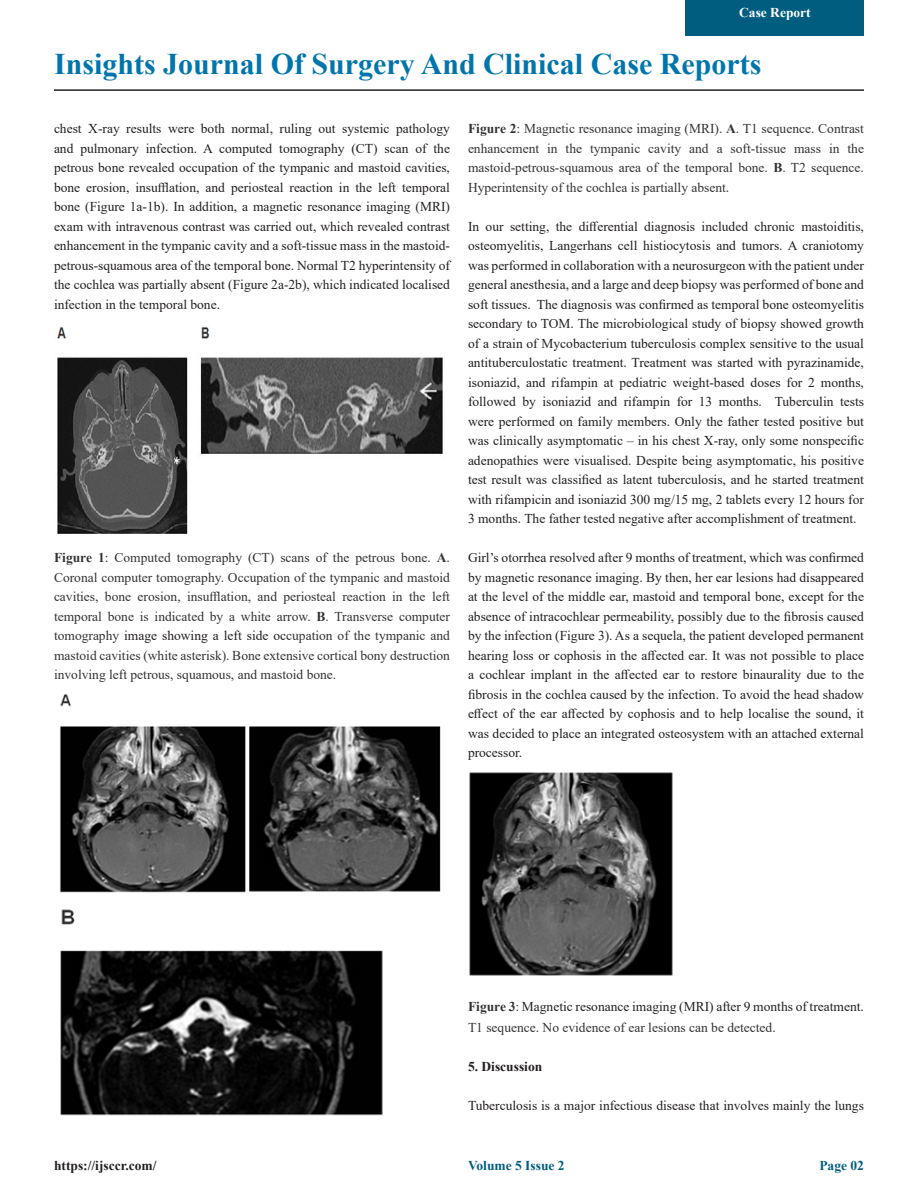
<style>
.page{position:relative;width:918px;height:1188px;background:#fff}
.page>*{position:absolute;margin:0;border:0;box-sizing:border-box;transform-origin:0 0}
.t1{font:700 30px "Times New Roman";color:#0075ac}
.HTML_Preformatted{font:13.5px/19.5px "Times New Roman";color:#231f20;text-align:justify}
.HTML_Preformatted-2{font:13.5px/19.5px "Times New Roman";color:#333;text-align:justify}
.HTML_Preformatted-3{font:700 13.5px "Times New Roman";color:#231f20}
.t2{font:700 13.5px "Times New Roman";color:#005d80}
.t3{font:700 13.5px "Times New Roman";color:#fff}
.s1{font-weight:700}
.s2{color:#231f20}
.s3{font-weight:700;color:#333}
.s4{color:#333}
</style>
<div class="page">
<hr style="left:54px;top:89px;width:810px;height:2px;background:#231f20">
<div style="left:686px;top:0;width:178px;height:35px;background:#005d80"></div>
<img style="left:57px;top:327px;width:386px;height:207px">
<img style="left:59px;top:694px;width:382px;height:199px">
<img style="left:60px;top:909px;width:323px;height:207px">
<img style="left:469px;top:772px;width:204px;height:204px">
<p class="t3" style="left:739px;top:2px;width:73px">Case Report</p>
<p class="t1" style="left:54px;top:43px;width:709px">Insights Journal Of Surgery And Clinical Case Reports</p>
<p class="HTML_Preformatted" style="left:54px;top:119px;width:398px">chest X-ray results were both normal, ruling out systemic pathology and pulmonary infection. A computed tomography (CT) scan of the petrous bone revealed occupation of the tympanic and mastoid cavities, bone erosion, insufflation, and periosteal reaction in the left temporal bone (Figure 1a-1b). In addition, a magnetic resonance imaging (MRI) exam with intravenous contrast was carried out, which revealed contrast enhancement in the tympanic cavity and a soft-tissue mass in the mastoid&shy;petrous-squamous area of the temporal bone. Normal T2 hyperintensity of the cochlea was partially absent (Figure 2a-2b), which indicated localised infection in the temporal bone.</p>
<p class="HTML_Preformatted-2" style="left:54px;top:548px;width:398px"><span class="s1">Figure 1</span>: Computed tomography (CT) scans of the petrous bone. <span class="s1">A</span>.<br>Coronal computer tomography. Occupation of the tympanic and mastoid cavities, bone erosion, insufflation, and periosteal reaction in the left temporal bone is indicated by a white arrow. <span class="s1">B</span>. Transverse computer tomography <span class="s2">image showing a left side oc</span>cupation of the tympanic and mastoid cavities (white asterisk). Bone extensive cortical bony destruction involving left petrous, squamous, and mastoid bone.</p>
<p class="HTML_Preformatted-2" style="left:468px;top:119px;width:398px"><span class="s1">Figure 2</span>: Magnetic resonance imaging (MRI). <span class="s1">A</span>. T1 sequence. Contrast enhancement in the tympanic cavity and a soft-tissue mass in the mastoid-petrous-squamous area of the temporal bone. <span class="s1">B</span>. T2 sequence.<br>Hyperintensity of the cochlea is partially absent.</p>
<p class="HTML_Preformatted" style="left:468px;top:216px;width:398px">In our setting, the differential diagnosis included chronic mastoiditis, osteomyelitis, Langerhans cell histiocytosis and tumors. A craniotomy was performed in collaboration with a neurosurgeon with the patient under general anesthesia, and a large and deep biopsy was performed of bone and soft tissues. The diagnosis was confirmed as temporal bone osteomyelitis secondary to TOM. The microbiological study of biopsy showed growth of a strain of Mycobacterium tuberculosis complex sensitive to the usual antituberculostatic treatment. Treatment was started with pyrazinamide, isoniazid, and rifampin at pediatric weight-based doses for 2 months, followed by isoniazid and rifampin for 13 months. Tuberculin tests were performed on family members. Only the father tested positive but was clinically asymptomatic – in his chest X-ray, only some nonspecific adenopathies were visualised. Despite being asymptomatic, his positive test result was classified as latent tuberculosis, and he started treatment with rifampicin and isoniazid 300 mg/15 mg, 2 tablets every 12 hours for 3 months. The father tested negative after accomplishment of treatment.</p>
<p class="HTML_Preformatted" style="left:468px;top:548px;width:398px">Girl’s otorrhea resolved after 9 months of treatment, which was confirmed by magnetic resonance imaging. By then, her ear lesions had disappeared at the level of the middle ear, mastoid and temporal bone, except for the absence of intracochlear permeability, possibly due to the fibrosis caused by the infection (Figure 3). As a sequela, the patient developed permanent hearing loss or cophosis in the affected ear. It was not possible to place a cochlear implant in the affected ear to restore binaurality due to the fibrosis in the cochlea caused by the infection. To avoid the head shadow effect of the ear affected by cophosis and to help localise the sound, it was decided to place an integrated osteosystem with an attached external processor.</p>
<p class="HTML_Preformatted" style="left:468px;top:996px;width:398px;line-height:20.2px"><span class="s3">Figure 3</span><span class="s4">:</span> Magnetic resonance imaging (MRI) after 9 months of treatment.<br><span class="s4">T1 sequence. No evidence of ear lesions can be detected.</span></p>
<p class="HTML_Preformatted-3" style="left:468px;top:1056px;width:76px">5. Discussion</p>
<p class="HTML_Preformatted" style="left:468px;top:1095px;width:397px">Tuberculosis is a major infectious disease that involves mainly the lungs</p>
<p class="HTML_Preformatted-3" style="left:54px;top:1156px;width:104px">https://ijsccr.com/</p>
<p class="t2" style="left:468px;top:1156px;width:98px">Volume 5 Issue 2</p>
<p class="t2" style="left:819px;top:1156px;width:46px">Page 02</p>
</div>
